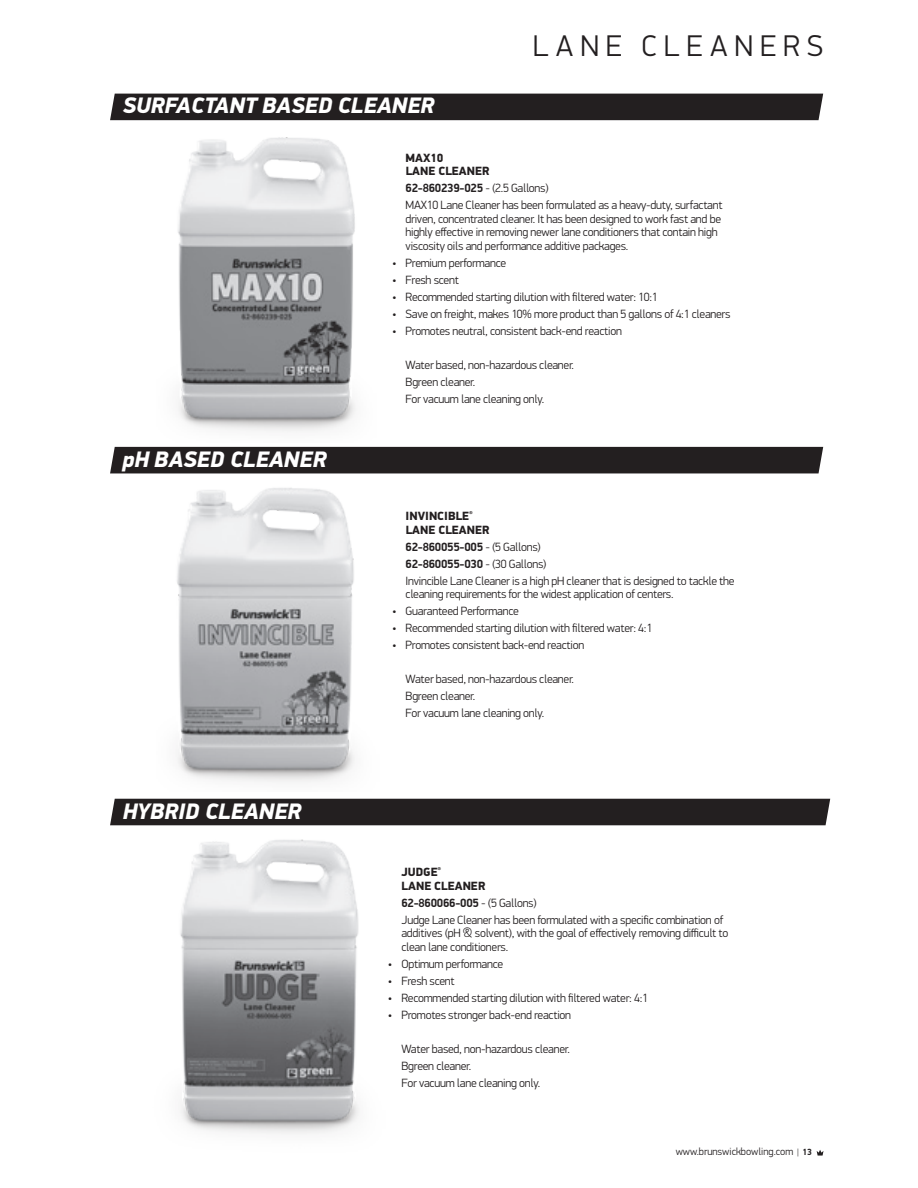
<style>
.page{position:relative;width:918px;height:1188px;background:#fff}
.page>*{position:absolute;margin:0;border:0;box-sizing:border-box;transform-origin:0 0}
.t1{font:300 30px "PF Din Display Pro";letter-spacing:.23em;color:#231f20}
.t2{font:italic 900 22.5px "PF Din Display Pro";color:#fff}
.t3{font:300 12px/17px "PF Din Display Pro";letter-spacing:-.02em;color:#231f20}
.t4{font:900 12px/13.5px "PF Din Display Pro";color:#231f20}
.t5{font:300 10.5px "PF Din Display Pro";color:#231f20}
.s1{font-weight:700}
.s2{font-size:9px}
.s3{font-weight:700;font-size:9px}
</style>
<div class="page">
<svg style="left:817px;top:1150px;width:6px;height:6px"></svg>
<img style="left:178px;top:137px;width:178px;height:295px">
<img style="left:156px;top:473px;width:224px;height:309px">
<div style="left:110px;top:94px;width:713px;height:26px;background:#231f20"></div>
<div style="left:110px;top:447px;width:713px;height:26px;background:#231f20"></div>
<img style="left:153px;top:825px;width:232px;height:309px">
<div style="left:110px;top:799px;width:720px;height:26px;background:#231f20"></div>
<h2 class="t2" style="left:123px;top:92px;width:313px">SURFACTANT BASED CLEANER</h2>
<h1 class="t1" style="left:533px;top:29px;width:292px">LANE CLEANERS</h1>
<h2 class="t2" style="left:123px;top:445px;width:205px">pH BASED CLEANER</h2>
<h2 class="t2" style="left:123px;top:797px;width:180px">HYBRID CLEANER</h2>
<p class="t4" style="left:406px;top:151px;width:85px">MAX10<br>LANE CLEANER</p>
<p class="t3" style="left:406px;top:180px;width:319px"><span class="s1">62-860239-025</span> - (2.5 Gallons)<br>MAX10 Lane Cleaner has been formulated as a heavy-duty, surfactant</p>
<p class="t3" style="left:406px;top:212px;width:317px;line-height:13.5px">driven, concentrated cleaner. It has been designed to work fast and be highly effective in removing newer lane conditioners that contain high viscosity oils and performance additive packages.</p>
<p class="t3" style="left:392px;top:254px;width:116px">• Premium performance</p>
<p class="t3" style="left:392px;top:271px;width:68px">• Fresh scent</p>
<p class="t3" style="left:392px;top:288px;width:267px">• Recommended starting dilution with filtered water: 10:1</p>
<p class="t3" style="left:392px;top:305px;width:340px">• Save on freight, makes 10% more product than 5 gallons of 4:1 cleaners</p>
<p class="t3" style="left:392px;top:322px;width:231px">• Promotes neutral, consistent back-end reaction</p>
<p class="t3" style="left:406px;top:356px;width:170px">Water based, non-hazardous cleaner.<br>Bgreen cleaner.<br>For vacuum lane cleaning only.</p>
<p class="t4" style="left:406px;top:510px;width:85px">INVINCIBLE<sup>®<br></sup>LANE CLEANER</p>
<p class="t3" style="left:406px;top:539px;width:330px"><span class="s1">62-860055-005</span> - (5 Gallons)<br><span class="s1">62-860055-030</span> - (30 Gallons)<br>Invincible Lane Cleaner is a high pH cleaner that is designed to tackle the</p>
<p class="t3" style="left:406px;top:586px;width:269px">cleaning requirements for the widest application of centers.</p>
<p class="t3" style="left:392px;top:603px;width:128px">• Guaranteed Performance</p>
<p class="t3" style="left:392px;top:620px;width:262px">• Recommended starting dilution with filtered water: 4:1</p>
<p class="t3" style="left:392px;top:637px;width:194px">• Promotes consistent back-end reaction</p>
<p class="t3" style="left:406px;top:671px;width:170px">Water based, non-hazardous cleaner.<br>Bgreen cleaner.<br>For vacuum lane cleaning only.</p>
<p class="t4" style="left:401px;top:866px;width:85px">JUDGE<sup>®<br></sup>LANE CLEANER</p>
<p class="t3" style="left:401px;top:894px;width:323px"><span class="s1">62-860066-005</span> - (5 Gallons)<br>Judge Lane Cleaner has been formulated with a specific combination of</p>
<p class="t3" style="left:401px;top:927px;width:329px;line-height:13.5px">additives (pH &amp; solvent), with the goal of effectively removing difficult to clean lane conditioners.</p>
<p class="t3" style="left:388px;top:955px;width:117px">• Optimum performance</p>
<p class="t3" style="left:388px;top:972px;width:68px">• Fresh scent</p>
<p class="t3" style="left:388px;top:989px;width:262px">• Recommended starting dilution with filtered water: 4:1</p>
<p class="t3" style="left:388px;top:1006px;width:185px">• Promotes stronger back-end reaction</p>
<p class="t3" style="left:401px;top:1040px;width:170px">Water based, non-hazardous cleaner.<br>Bgreen cleaner.<br>For vacuum lane cleaning only.</p>
<p class="t5" style="left:676px;top:1146px;width:138px">www.brunswickbowling.com <span class="s2">|</span> <span class="s3">13</span></p>
</div>
